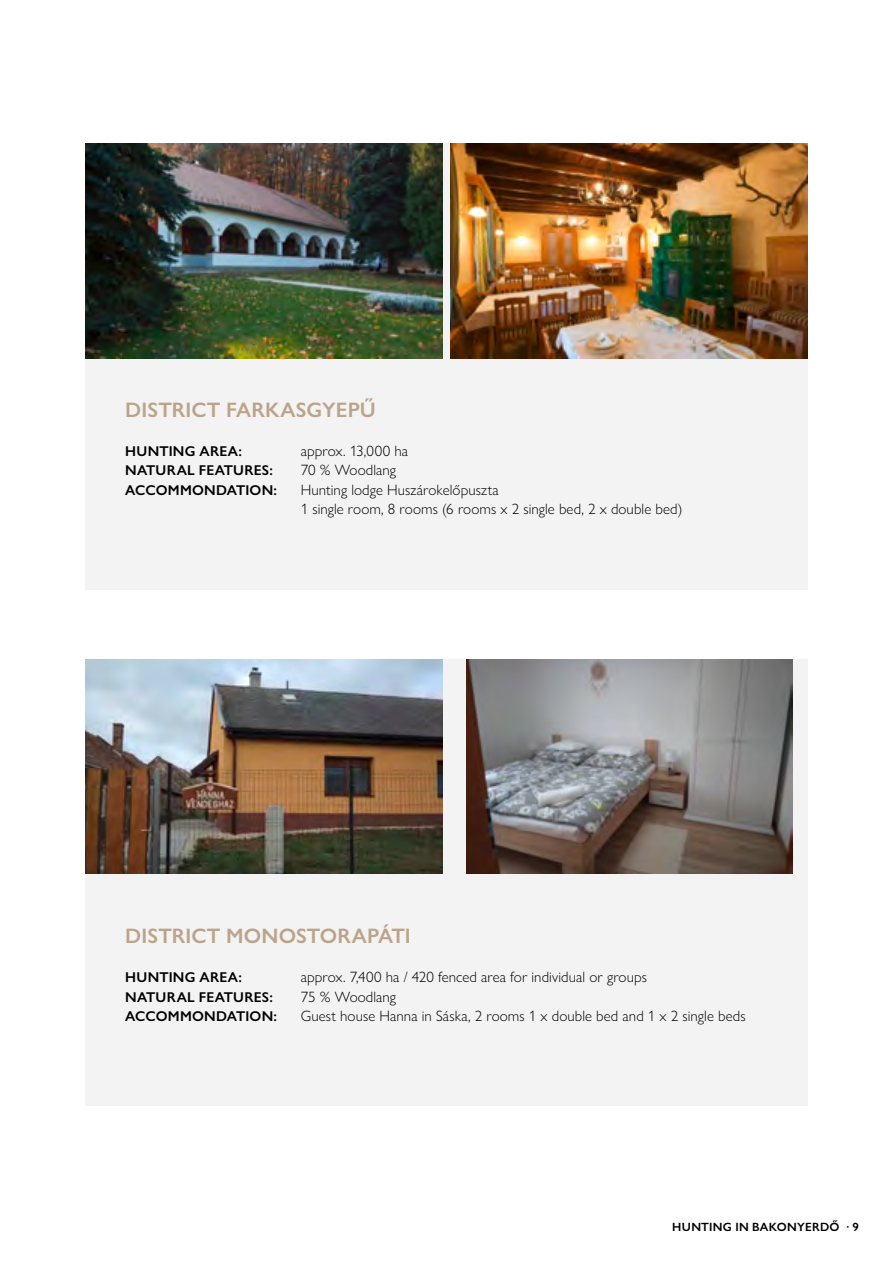
<style>
.page{position:relative;width:893px;height:1263px;background:#fff}
.page>*{position:absolute;margin:0;border:0;box-sizing:border-box;transform-origin:0 0}
.t1{font:600 21px "Gill Sans Nova";letter-spacing:.005em;color:#bca48b}
.t2{font:300 15px/19.5px "Gill Sans Nova";letter-spacing:.005em;color:#000}
.t3{font:600 14.25px "Gill Sans Nova";letter-spacing:.015em;color:#000}
.t4{font:600 12px "Gill Sans Nova";color:#000}
</style>
<div class="page">
<div style="left:85px;top:659px;width:723px;height:447px;background:#f3f3f3"></div>
<div style="left:85px;top:144px;width:723px;height:446px;background:#f3f3f3"></div>
<img style="left:85px;top:659px;width:357px;height:215px">
<img style="left:467px;top:659px;width:325px;height:215px">
<img style="left:85px;top:144px;width:357px;height:214px">
<img style="left:451px;top:144px;width:357px;height:214px">
<h1 class="t1" style="left:125px;top:396px;width:252px">DISTRICT FARKASGYEPŰ</h1>
<p class="t3" style="left:125px;top:442px;width:118px">HUNTING AREA:</p>
<p class="t2" style="left:301px;top:441px;width:109px">approx. 13,000 ha</p>
<p class="t3" style="left:125px;top:461px;width:149px">NATURAL FEATURES:</p>
<p class="t2" style="left:301px;top:460px;width:97px">70 % Woodlang</p>
<p class="t3" style="left:125px;top:481px;width:153px">ACCOMMONDATION:</p>
<p class="t2" style="left:301px;top:480px;width:383px">Hunting lodge Huszárokelőpuszta<br>1 single room, 8 rooms (6 rooms x 2 single bed, 2 x double bed)</p>
<h1 class="t1" style="left:125px;top:923px;width:287px">DISTRICT MONOSTORAPÁTI</h1>
<p class="t3" style="left:125px;top:968px;width:118px">HUNTING AREA:</p>
<p class="t2" style="left:301px;top:967px;width:348px">approx. 7,400 ha / 420 fenced area for individual or groups</p>
<p class="t3" style="left:125px;top:988px;width:149px">NATURAL FEATURES:</p>
<p class="t2" style="left:301px;top:987px;width:97px">75 % Woodlang</p>
<p class="t3" style="left:125px;top:1007px;width:153px">ACCOMMONDATION:</p>
<p class="t2" style="left:301px;top:1006px;width:446px">Guest house Hanna in Sáska, 2 rooms 1 x double bed and 1 x 2 single beds</p>
<p class="t4" style="left:672px;top:1219px;width:19px">HUNTING</p>
<p class="t4" style="left:735px;top:1219px;width:35px">IN BAKONYERDŐ</p>
<p class="t4" style="left:846px;top:1219px;width:14px">· 9</p>
</div>
